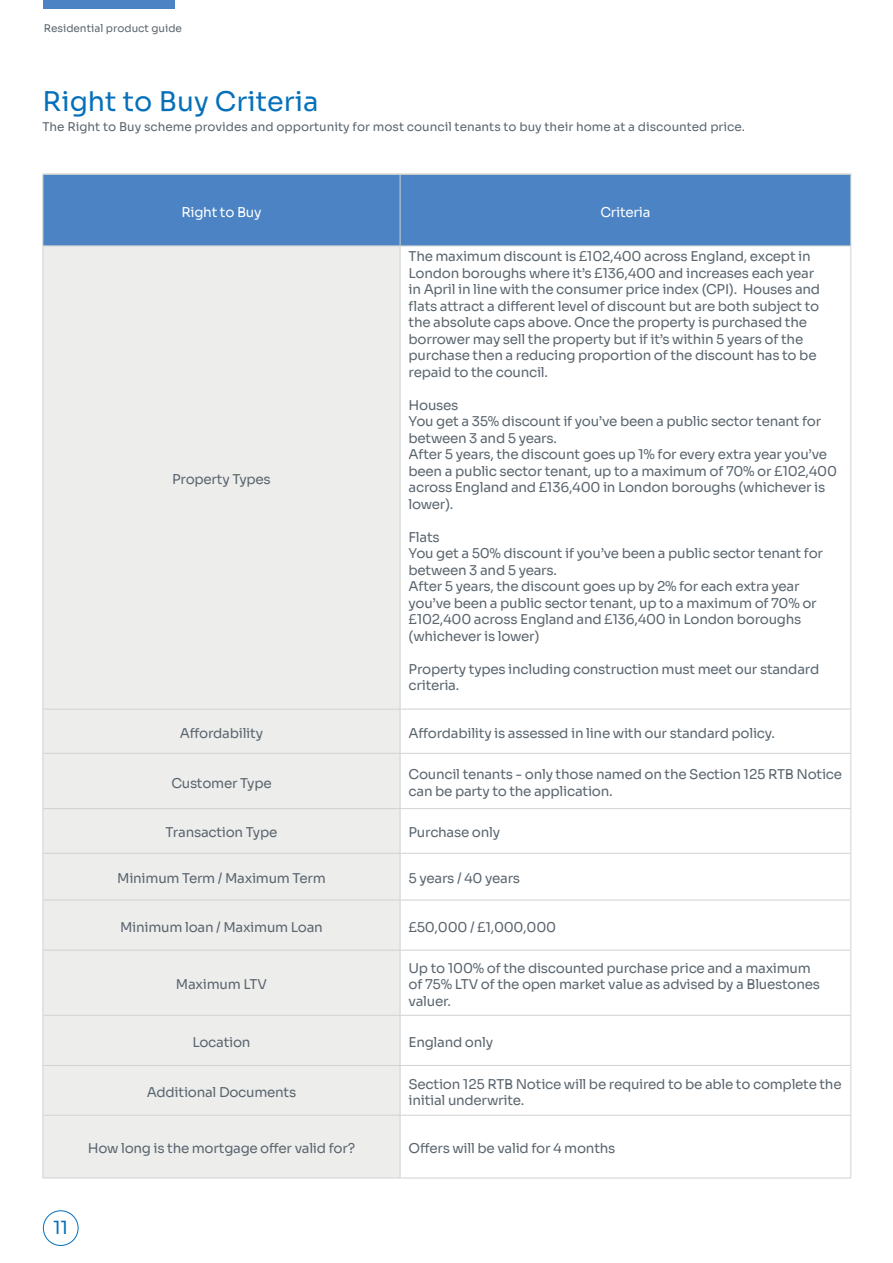
<style>
.page{position:relative;width:893px;height:1263px;background:#fff}
.page>*{position:absolute;margin:0;border:0;box-sizing:border-box;transform-origin:0 0}
.t1{font:27px "Sora";color:#0570b9}
.t2{font:18.15px "Sora";color:#0570b9}
.t3{font:13.5px/16.5px "Sora";letter-spacing:-.02em;color:#5a656e}
.t4{font:13.5px "Sora";letter-spacing:-.02em;color:#fff}
.t5{font:12px "Sora";color:#5a656e}
.t6{font:10.5px "Sora";color:#5a656e}
</style>
<div class="page">
<div style="left:43px;top:1210px;width:36px;height:36px;border:1px solid #0570b9;border-radius:50%"></div>
<div style="left:44px;top:175px;width:806px;height:71px;background:#4b83c4"></div>
<div style="left:44px;top:247px;width:356px;height:930px;background:#ededec"></div>
<hr style="left:43px;top:173px;width:357px;height:2px;background:#cfd3d1">
<hr style="left:400px;top:173px;width:451px;height:2px;background:#cfd3d1">
<hr style="left:43px;top:175px;width:1px;height:71px;background:#cfd3d1">
<hr style="left:400px;top:175px;width:1px;height:71px;background:#cfd3d1">
<hr style="left:850px;top:175px;width:1px;height:71px;background:#cfd3d1">
<hr style="left:43px;top:246px;width:357px;height:1px;background:#cfd3d1">
<hr style="left:43px;top:246px;width:1px;height:463px;background:#cfd3d1">
<hr style="left:400px;top:246px;width:451px;height:1px;background:#cfd3d1">
<hr style="left:400px;top:246px;width:1px;height:463px;background:#cfd3d1">
<hr style="left:850px;top:246px;width:1px;height:463px;background:#cfd3d1">
<hr style="left:43px;top:709px;width:357px;height:1px;background:#cfd3d1">
<hr style="left:43px;top:709px;width:1px;height:44px;background:#cfd3d1">
<hr style="left:400px;top:709px;width:451px;height:1px;background:#cfd3d1">
<hr style="left:400px;top:709px;width:1px;height:44px;background:#cfd3d1">
<hr style="left:850px;top:709px;width:1px;height:44px;background:#cfd3d1">
<hr style="left:43px;top:753px;width:357px;height:1px;background:#cfd3d1">
<hr style="left:43px;top:754px;width:1px;height:54px;background:#cfd3d1">
<hr style="left:400px;top:753px;width:451px;height:1px;background:#cfd3d1">
<hr style="left:400px;top:754px;width:1px;height:54px;background:#cfd3d1">
<hr style="left:850px;top:754px;width:1px;height:54px;background:#cfd3d1">
<hr style="left:43px;top:808px;width:357px;height:1px;background:#cfd3d1">
<hr style="left:43px;top:809px;width:1px;height:44px;background:#cfd3d1">
<hr style="left:400px;top:808px;width:451px;height:1px;background:#cfd3d1">
<hr style="left:400px;top:809px;width:1px;height:44px;background:#cfd3d1">
<hr style="left:850px;top:809px;width:1px;height:44px;background:#cfd3d1">
<hr style="left:43px;top:853px;width:357px;height:1px;background:#cfd3d1">
<hr style="left:43px;top:854px;width:1px;height:46px;background:#cfd3d1">
<hr style="left:400px;top:853px;width:451px;height:1px;background:#cfd3d1">
<hr style="left:400px;top:854px;width:1px;height:46px;background:#cfd3d1">
<hr style="left:850px;top:854px;width:1px;height:46px;background:#cfd3d1">
<hr style="left:43px;top:900px;width:357px;height:1px;background:#cfd3d1">
<hr style="left:43px;top:900px;width:1px;height:50px;background:#cfd3d1">
<hr style="left:400px;top:900px;width:451px;height:1px;background:#cfd3d1">
<hr style="left:400px;top:900px;width:1px;height:50px;background:#cfd3d1">
<hr style="left:850px;top:900px;width:1px;height:50px;background:#cfd3d1">
<hr style="left:43px;top:950px;width:357px;height:1px;background:#cfd3d1">
<hr style="left:43px;top:950px;width:1px;height:65px;background:#cfd3d1">
<hr style="left:400px;top:950px;width:451px;height:1px;background:#cfd3d1">
<hr style="left:400px;top:950px;width:1px;height:65px;background:#cfd3d1">
<hr style="left:850px;top:950px;width:1px;height:65px;background:#cfd3d1">
<hr style="left:43px;top:1015px;width:357px;height:1px;background:#cfd3d1">
<hr style="left:43px;top:1016px;width:1px;height:49px;background:#cfd3d1">
<hr style="left:400px;top:1015px;width:451px;height:1px;background:#cfd3d1">
<hr style="left:400px;top:1016px;width:1px;height:49px;background:#cfd3d1">
<hr style="left:850px;top:1016px;width:1px;height:49px;background:#cfd3d1">
<hr style="left:43px;top:1065px;width:357px;height:1px;background:#cfd3d1">
<hr style="left:43px;top:1066px;width:1px;height:49px;background:#cfd3d1">
<hr style="left:400px;top:1065px;width:451px;height:1px;background:#cfd3d1">
<hr style="left:400px;top:1066px;width:1px;height:49px;background:#cfd3d1">
<hr style="left:850px;top:1066px;width:1px;height:49px;background:#cfd3d1">
<hr style="left:43px;top:1115px;width:357px;height:1px;background:#cfd3d1">
<hr style="left:43px;top:1115px;width:1px;height:62px;background:#cfd3d1">
<hr style="left:400px;top:1115px;width:451px;height:1px;background:#cfd3d1">
<hr style="left:400px;top:1115px;width:1px;height:62px;background:#cfd3d1">
<hr style="left:850px;top:1115px;width:1px;height:62px;background:#cfd3d1">
<hr style="left:43px;top:1177px;width:357px;height:1px;background:#cfd3d1">
<hr style="left:400px;top:1177px;width:451px;height:1px;background:#cfd3d1">
<div style="left:44px;top:0;width:131px;height:9px;background:#4b83c4"></div>
<p class="t6" style="left:44px;top:24px;width:140px">Residential product guide</p>
<h1 class="t1" style="left:43px;top:90px;width:278px">Right to Buy Criteria</h1>
<p class="t5" style="left:43px;top:121px;width:704px">The Right to Buy scheme provides and opportunity for most council tenants to buy their home at a discounted price.</p>
<p class="t4" style="left:181px;top:206px;width:82px">Right to Buy</p>
<p class="t4" style="left:600px;top:206px;width:51px">Criteria</p>
<p class="t3" style="left:172px;top:472px;width:100px">Property Types</p>
<p class="t3" style="left:409px;top:249px;width:413px">The maximum discount is £102,400 across England, except in London boroughs where it’s £136,400 and increases each year in April in line with the consumer price index (CPI). Houses and flats attract a different level of discount but are both subject to the absolute caps above. Once the property is purchased the borrower may sell the property but if it’s within 5 years of the purchase then a reducing proportion of the discount has to be repaid to the council.</p>
<p class="t3" style="left:409px;top:398px;width:430px">Houses<br>You get a 35% discount if you’ve been a public sector tenant for between 3 and 5 years.<br>After 5 years, the discount goes up 1% for every extra year you’ve been a public sector tenant, up to a maximum of 70% or £102,400 across England and £136,400 in London boroughs (whichever is lower).</p>
<p class="t3" style="left:409px;top:530px;width:416px">Flats<br>You get a 50% discount if you’ve been a public sector tenant for between 3 and 5 years.<br>After 5 years, the discount goes up by 2% for each extra year you’ve been a public sector tenant, up to a maximum of 70% or £102,400 across England and £136,400 in London boroughs (whichever is lower)</p>
<p class="t3" style="left:409px;top:662px;width:412px">Property types including construction must meet our standard criteria.</p>
<p class="t3" style="left:180px;top:723px;width:85px">Affordability</p>
<p class="t3" style="left:409px;top:723px;width:368px">Affordability is assessed in line with our standard policy.</p>
<p class="t3" style="left:171px;top:775px;width:102px">Customer Type</p>
<p class="t3" style="left:409px;top:767px;width:435px">Council tenants - only those named on the Section 125 RTB Notice can be party to the application.</p>
<p class="t3" style="left:166px;top:825px;width:113px">Transaction Type</p>
<p class="t3" style="left:409px;top:825px;width:93px">Purchase only</p>
<p class="t3" style="left:117px;top:871px;width:210px">Minimum Term / Maximum Term</p>
<p class="t3" style="left:409px;top:871px;width:113px">5 years / 40 years</p>
<p class="t3" style="left:120px;top:919px;width:204px">Minimum loan / Maximum Loan</p>
<p class="t3" style="left:409px;top:919px;width:149px">£50,000 / £1,000,000</p>
<p class="t3" style="left:176px;top:977px;width:93px">Maximum LTV</p>
<p class="t3" style="left:409px;top:961px;width:413px">Up to 100% of the discounted purchase price and a maximum of 75% LTV of the open market value as advised by a Bluestones valuer.</p>
<p class="t3" style="left:192px;top:1035px;width:60px">Location</p>
<p class="t3" style="left:409px;top:1035px;width:86px">England only</p>
<p class="t3" style="left:147px;top:1085px;width:151px">Additional Documents</p>
<p class="t3" style="left:409px;top:1076px;width:434px">Section 125 RTB Notice will be required to be able to complete the initial underwrite.</p>
<p class="t3" style="left:88px;top:1139px;width:269px">How long is the mortgage offer valid for?</p>
<p class="t3" style="left:409px;top:1139px;width:208px">Offers will be valid for 4 months</p>
<h2 class="t2" style="left:53px;top:1220px;width:17px">11</h2>
</div>
